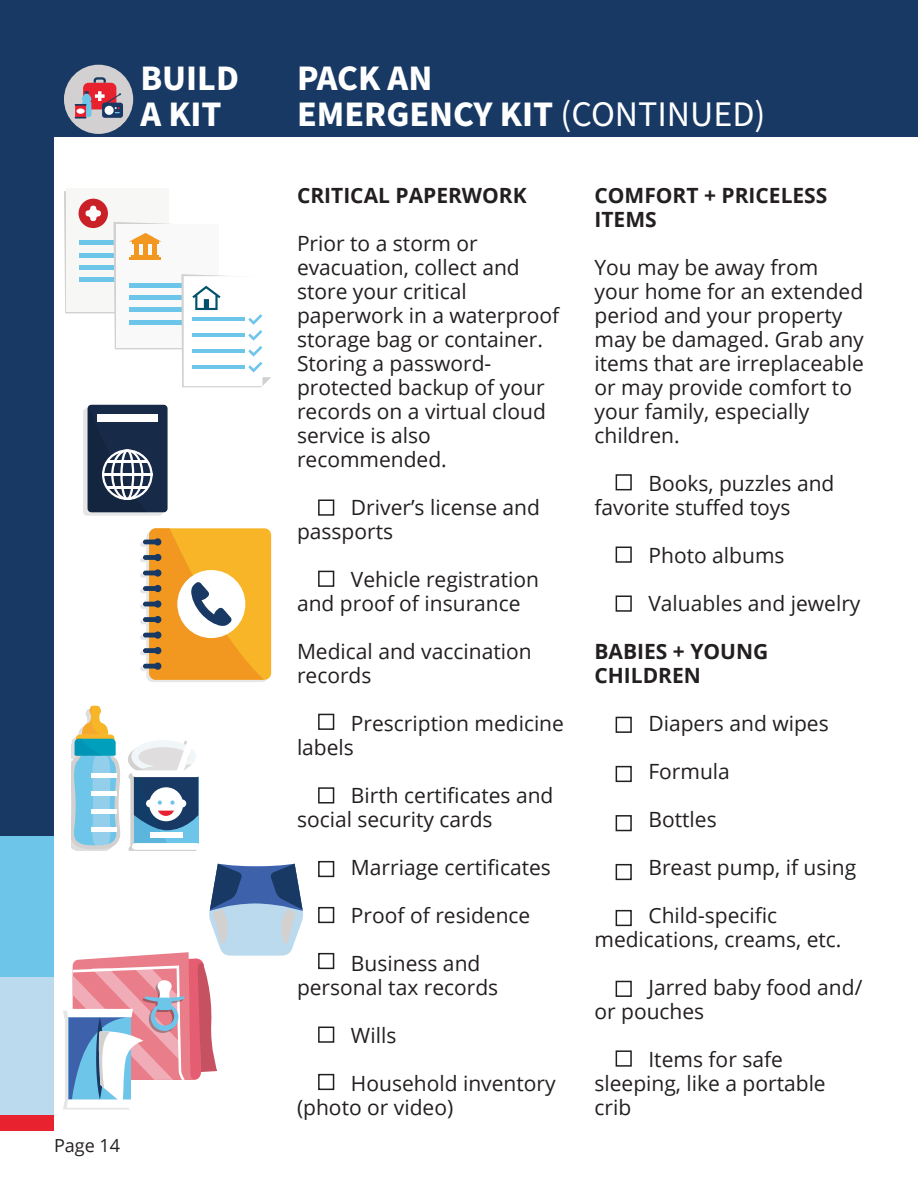
<style>
.page{position:relative;width:918px;height:1188px;background:#fff}
.page>*{position:absolute;margin:0;border:0;box-sizing:border-box;transform-origin:0 0}
.Paragraph_Style_1{font:700 36px/36px "Source Sans Pro";color:#fff}
.VDEM_Body_Copy{font:21px/24px "Open Sans";color:#231f20}
.VDEM_Body_Copy-2{font:700 21px/24px "Open Sans";color:#231f20}
.t1{font:18px "Open Sans";color:#231f20}
.s1{font-weight:400}
</style>
<div class="page">
<div style="left:0;top:0;width:918px;height:838px;background:#173963"></div>
<div style="left:0;top:836px;width:918px;height:142px;background:#6dc5ea"></div>
<div style="left:0;top:978px;width:916px;height:139px;background:#bbdaee"></div>
<div style="left:0;top:1115px;width:918px;height:16px;background:#e8222e"></div>
<div style="left:54px;top:138px;width:864px;height:996px;background:#fff"></div>
<div style="left:64px;top:65px;width:69px;height:69px;background:#d2d0d0;border-radius:50%"></div>
<div style="left:84px;top:83px;width:32px;height:26px;background:#e3454f;border-radius:5px"></div>
<div style="left:83px;top:83px;width:33px;height:26px;background:#e7222e;border-radius:5px"></div>
<svg style="left:94px;top:77px;width:12px;height:6px"></svg>
<svg style="left:75px;top:91px;width:48px;height:28px"></svg>
<div style="left:318px;top:500px;width:16px;height:16px;border:2px solid #231f20"></div>
<div style="left:318px;top:571px;width:16px;height:16px;border:2px solid #231f20"></div>
<div style="left:318px;top:714px;width:16px;height:16px;border:2px solid #231f20"></div>
<div style="left:318px;top:787px;width:16px;height:17px;border:2px solid #231f20"></div>
<div style="left:318px;top:861px;width:16px;height:16px;border:2px solid #231f20"></div>
<div style="left:318px;top:907px;width:16px;height:16px;border:2px solid #231f20"></div>
<div style="left:318px;top:953px;width:16px;height:16px;border:2px solid #231f20"></div>
<div style="left:318px;top:1027px;width:16px;height:16px;border:2px solid #231f20"></div>
<div style="left:318px;top:1074px;width:16px;height:16px;border:2px solid #231f20"></div>
<div style="left:616px;top:474px;width:16px;height:16px;border:2px solid #231f20"></div>
<div style="left:616px;top:547px;width:16px;height:16px;border:2px solid #231f20"></div>
<div style="left:616px;top:596px;width:16px;height:16px;border:2px solid #231f20"></div>
<div style="left:616px;top:717px;width:16px;height:16px;border:2px solid #231f20"></div>
<div style="left:616px;top:766px;width:16px;height:16px;border:2px solid #231f20"></div>
<div style="left:616px;top:815px;width:16px;height:16px;border:2px solid #231f20"></div>
<div style="left:616px;top:864px;width:16px;height:16px;border:2px solid #231f20"></div>
<div style="left:616px;top:910px;width:16px;height:16px;border:2px solid #231f20"></div>
<div style="left:616px;top:981px;width:16px;height:16px;border:2px solid #231f20"></div>
<div style="left:616px;top:1050px;width:16px;height:17px;border:2px solid #231f20"></div>
<svg style="left:64px;top:191px;width:207px;height:196px"></svg>
<svg style="left:83px;top:408px;width:80px;height:108px"></svg>
<div style="left:88px;top:405px;width:80px;height:107px;background:#172a48;border-radius:4px"></div>
<svg style="left:88px;top:406px;width:65px;height:106px"></svg>
<hr style="left:107px;top:461px;width:41px;height:2px;background:#fff">
<hr style="left:107px;top:486px;width:41px;height:3px;background:#fff">
<hr style="left:102px;top:474px;width:51px;height:2px;background:#fff">
<div style="left:98px;top:414px;width:60px;height:8px;background:#fff"></div>
<div style="left:149px;top:528px;width:122px;height:152px;background:#f7b527;border-radius:7px"></div>
<svg style="left:140px;top:528px;width:128px;height:154px"></svg>
<hr style="left:143px;top:540px;width:17px;height:4px;background:#173963;border-radius:2px">
<div style="left:154px;top:538px;width:7px;height:8px;background:#173963;border-radius:50%"></div>
<div style="left:143px;top:555px;width:17px;height:5px;background:#173963;border-radius:2px"></div>
<div style="left:154px;top:554px;width:7px;height:7px;background:#173963;border-radius:50%"></div>
<hr style="left:143px;top:571px;width:17px;height:4px;background:#173963;border-radius:2px">
<div style="left:154px;top:569px;width:7px;height:8px;background:#173963;border-radius:50%"></div>
<div style="left:143px;top:586px;width:17px;height:5px;background:#173963;border-radius:2px"></div>
<div style="left:154px;top:585px;width:7px;height:7px;background:#173963;border-radius:50%"></div>
<hr style="left:143px;top:602px;width:17px;height:4px;background:#173963;border-radius:2px">
<div style="left:154px;top:600px;width:7px;height:8px;background:#173963;border-radius:50%"></div>
<div style="left:143px;top:617px;width:17px;height:5px;background:#173963;border-radius:2px"></div>
<div style="left:154px;top:616px;width:7px;height:7px;background:#173963;border-radius:50%"></div>
<hr style="left:143px;top:633px;width:17px;height:4px;background:#173963;border-radius:2px">
<div style="left:154px;top:631px;width:7px;height:8px;background:#173963;border-radius:50%"></div>
<div style="left:143px;top:648px;width:17px;height:5px;background:#173963;border-radius:2px"></div>
<div style="left:154px;top:647px;width:7px;height:7px;background:#173963;border-radius:50%"></div>
<div style="left:143px;top:664px;width:17px;height:5px;background:#173963;border-radius:2px"></div>
<div style="left:154px;top:663px;width:7px;height:7px;background:#173963;border-radius:50%"></div>
<svg style="left:71px;top:706px;width:127px;height:145px"></svg>
<svg style="left:63px;top:864px;width:240px;height:246px"></svg>
<p class="Paragraph_Style_1" style="left:140px;top:61px;width:100px">BUILD<br>A KIT</p>
<p class="Paragraph_Style_1" style="left:297px;top:61px;width:470px">PACK AN<br>EMERGENCY KIT <span class="s1">(CONTINUED)</span></p>
<p class="t1" style="left:54px;top:1133px;width:68px">Page 14</p>
<p class="VDEM_Body_Copy-2" style="left:297px;top:183px;width:231px">CRITICAL PAPERWORK</p>
<p class="VDEM_Body_Copy" style="left:297px;top:231px;width:264px">Prior to a storm or evacuation, collect and store your critical paperwork in a waterproof storage bag or container.<br>Storing a password&shy;protected backup of your records on a virtual cloud service is also recommended.</p>
<p class="VDEM_Body_Copy" style="left:297px;top:495px;width:245px;text-indent:54px">Driver’s license and passports</p>
<p class="VDEM_Body_Copy" style="left:297px;top:567px;width:244px;text-indent:54px">Vehicle registration and proof of insurance</p>
<p class="VDEM_Body_Copy" style="left:297px;top:639px;width:236px">Medical and vaccination records</p>
<p class="VDEM_Body_Copy" style="left:297px;top:711px;width:268px;text-indent:54px">Prescription medicine labels</p>
<p class="VDEM_Body_Copy" style="left:297px;top:783px;width:258px;text-indent:54px">Birth certificates and social security cards</p>
<p class="VDEM_Body_Copy" style="left:351px;top:855px;width:201px">Marriage certificates</p>
<p class="VDEM_Body_Copy" style="left:351px;top:903px;width:181px">Proof of residence</p>
<p class="VDEM_Body_Copy" style="left:297px;top:951px;width:203px;text-indent:54px">Business and personal tax records</p>
<p class="VDEM_Body_Copy" style="left:351px;top:1023px;width:47px">Wills</p>
<p class="VDEM_Body_Copy" style="left:297px;top:1071px;width:260px;text-indent:54px">Household inventory (photo or video)</p>
<p class="VDEM_Body_Copy-2" style="left:594px;top:183px;width:234px">COMFORT + PRICELESS<br>ITEMS</p>
<p class="VDEM_Body_Copy" style="left:594px;top:255px;width:271px">You may be away from your home for an extended period and your property may be damaged. Grab any items that are irreplaceable or may provide comfort to your family, especially children.</p>
<p class="VDEM_Body_Copy" style="left:594px;top:471px;width:242px;text-indent:54px">Books, puzzles and favorite stuffed toys</p>
<p class="VDEM_Body_Copy" style="left:648px;top:543px;width:138px">Photo albums</p>
<p class="VDEM_Body_Copy" style="left:648px;top:591px;width:214px">Valuables and jewelry</p>
<p class="VDEM_Body_Copy-2" style="left:594px;top:639px;width:175px">BABIES + YOUNG<br>CHILDREN</p>
<p class="VDEM_Body_Copy" style="left:648px;top:711px;width:182px">Diapers and wipes</p>
<p class="VDEM_Body_Copy" style="left:648px;top:759px;width:83px">Formula</p>
<p class="VDEM_Body_Copy" style="left:648px;top:807px;width:70px">Bottles</p>
<p class="VDEM_Body_Copy" style="left:648px;top:855px;width:209px">Breast pump, if using</p>
<p class="VDEM_Body_Copy" style="left:594px;top:903px;width:249px;text-align:center">Child-specific medications, creams, etc.</p>
<p class="VDEM_Body_Copy" style="left:594px;top:975px;width:269px;text-indent:54px">Jarred baby food and/ or pouches</p>
<p class="VDEM_Body_Copy" style="left:594px;top:1047px;width:233px;text-indent:54px">Items for safe sleeping, like a portable crib</p>
</div>
